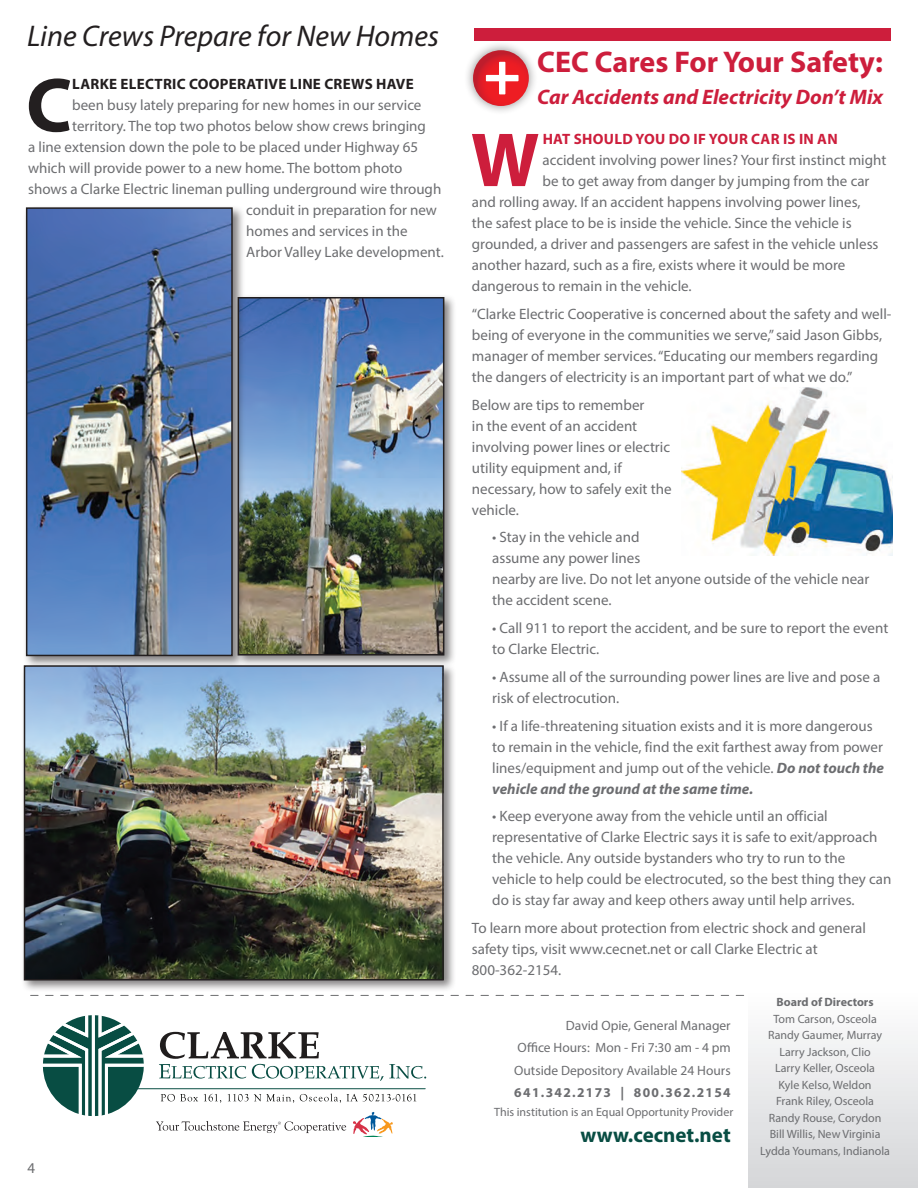
<style>
.page{position:relative;width:918px;height:1188px;background:#fff}
.page>*{position:absolute;margin:0;border:0;box-sizing:border-box;transform-origin:0 0}
.t1{font:700 77.25px "Myriad Pro";color:#cd1e3c}
.t2{font:700 77.25px "Myriad Pro";color:#231f20}
.t3{font:italic 30px "Myriad Pro";color:#231f20}
.t4{font:700 30px "Myriad Pro";color:#cd1e3c}
.t5{font:italic 700 21px "Myriad Pro";color:#cd1e3c}
.t6{font:700 21px "Myriad Pro";color:#084d43}
.t7{font:15px/21px "Myriad Pro";color:#6c6d70}
.t8{font:700 15px "Myriad Pro";letter-spacing:.02em;color:#231f20}
.t9{font:700 15px "Myriad Pro";letter-spacing:.02em;color:#cd1e3c}
.t10{font:13.5px/22.5px "Myriad Pro";color:#6c6d70;text-align:justify}
.t11{font:700 13.5px "Myriad Pro";letter-spacing:.1em;color:#6c6d70}
.t12{font:12px/16.5px "Myriad Pro";color:#6c6d70;text-align:center}
.t13{font:700 12px "Myriad Pro";color:#6c6d70}
.s1{font-weight:700;font-style:italic}
</style>
<div class="page">
<div style="left:748px;top:987px;width:170px;height:201px;background:linear-gradient(to bottom,#fff,#d4d5d8)"></div>
<svg style="left:31px;top:989px;width:863px;height:7px"></svg>
<svg style="left:43px;top:1015px;width:101px;height:101px"></svg>
<svg style="left:159px;top:1032px;width:267px;height:49px"></svg>
<hr style="left:135px;top:1088px;width:290px;height:1px;background:#084d43">
<svg style="left:353px;top:1112px;width:40px;height:25px"></svg>
<svg style="left:156px;top:1121px;width:190px;height:12px"></svg>
<svg style="left:161px;top:1094px;width:37px;height:7px"></svg>
<svg style="left:204px;top:1094px;width:17px;height:9px"></svg>
<svg style="left:228px;top:1094px;width:66px;height:9px"></svg>
<svg style="left:300px;top:1093px;width:41px;height:10px"></svg>
<svg style="left:347px;top:1094px;width:69px;height:7px"></svg>
<div style="left:464px;top:41px;width:74px;height:74px;background:#231f20;opacity:.5"></div>
<svg style="left:473px;top:50px;width:56px;height:56px"></svg>
<svg style="left:486px;top:62px;width:33px;height:32px"></svg>
<div style="left:474px;top:28px;width:416px;height:13px;background:#cd1e3c"></div>
<img style="left:681px;top:388px;width:211px;height:168px">
<div style="left:235px;top:294px;width:222px;height:374px;background:#231f20;opacity:.55"></div>
<img style="left:245px;top:300px;width:196px;height:353px">
<div style="left:238px;top:297px;width:206px;height:359px;border:2px solid #231f20"></div>
<div style="left:23px;top:204px;width:222px;height:465px;background:#231f20;opacity:.55"></div>
<img style="left:29px;top:210px;width:201px;height:443px">
<div style="left:26px;top:207px;width:207px;height:449px;border:2px solid #231f20"></div>
<div style="left:21px;top:662px;width:435px;height:331px;background:#231f20;opacity:.55"></div>
<img style="left:27px;top:668px;width:414px;height:310px">
<div style="left:24px;top:665px;width:420px;height:316px;border:2px solid #231f20"></div>
<h2 class="t3" style="left:27px;top:18px;width:414px">Line Crews Prepare for New Homes</h2>
<h1 class="t2" style="left:26px;top:55px;width:48px">C</h1>
<p class="t8" style="left:72px;top:75px;width:343px">LARKE ELECTRIC COOPERATIVE LINE CREWS HAVE</p>
<p class="t7" style="left:72px;top:95px;width:351px">been busy lately preparing for new homes in our service</p>
<p class="t7" style="left:72px;top:116px;width:355px">territory. The top two photos below show crews bringing</p>
<p class="t7" style="left:28px;top:137px;width:392px">a line extension down the pole to be placed under Highway 65</p>
<p class="t7" style="left:28px;top:158px;width:376px">which will provide power to a new home. The bottom photo</p>
<p class="t7" style="left:28px;top:179px;width:415px">shows a Clarke Electric lineman pulling underground wire through</p>
<p class="t7" style="left:246px;top:200px;width:192px">conduit in preparation for new</p>
<p class="t7" style="left:246px;top:221px;width:163px">homes and services in the</p>
<p class="t7" style="left:246px;top:242px;width:199px">Arbor Valley Lake development.</p>
<p class="t7" style="left:27px;top:1157px;width:9px">4</p>
<h2 class="t4" style="left:537px;top:42px;width:347px">CEC Cares For Your Safety:</h2>
<h3 class="t5" style="left:537px;top:83px;width:347px">Car Accidents and Electricity Don’t Mix</h3>
<h1 class="t1" style="left:471px;top:110px;width:70px">W</h1>
<p class="t9" style="left:543px;top:129px;width:297px">HAT SHOULD YOU DO IF YOUR CAR IS IN AN</p>
<p class="t7" style="left:543px;top:149px;width:345px">accident involving power lines? Your first instinct might</p>
<p class="t7" style="left:543px;top:170px;width:328px">be to get away from danger by jumping from the car</p>
<p class="t7" style="left:472px;top:191px;width:390px">and rolling away. If an accident happens involving power lines,</p>
<p class="t7" style="left:472px;top:212px;width:381px">the safest place to be is inside the vehicle. Since the vehicle is</p>
<p class="t7" style="left:472px;top:233px;width:408px">grounded, a driver and passengers are safest in the vehicle unless</p>
<p class="t7" style="left:472px;top:254px;width:375px">another hazard, such as a fire, exists where it would be more</p>
<p class="t7" style="left:472px;top:275px;width:221px">dangerous to remain in the vehicle.</p>
<p class="t7" style="left:472px;top:303px;width:421px">“Clarke Electric Cooperative is concerned about the safety and well&shy;being of everyone in the communities we serve,” said Jason Gibbs, manager of member services. “Educating our members regarding the dangers of electricity is an important part of what we do.”</p>
<p class="t7" style="left:472px;top:394px;width:201px">Below are tips to remember<br>in the event of an accident involving power lines or electric utility equipment and, if necessary, how to safely exit the vehicle.</p>
<p class="t7" style="left:492px;top:527px;width:379px">• Stay in the vehicle and<br>assume any power lines<br>nearby are live. Do not let anyone outside of the vehicle near the accident scene.</p>
<p class="t7" style="left:492px;top:617px;width:398px">• Call 911 to report the accident, and be sure to report the event to Clarke Electric.</p>
<p class="t7" style="left:492px;top:666px;width:390px">• Assume all of the surrounding power lines are live and pose a risk of electrocution.</p>
<p class="t7" style="left:492px;top:715px;width:393px">• If a life-threatening situation exists and it is more dangerous to remain in the vehicle, find the exit farthest away from power lines/equipment and jump out of the vehicle. <span class="s1">Do not touch the vehicle and the ground at the same time.</span></p>
<p class="t7" style="left:492px;top:806px;width:401px">• Keep everyone away from the vehicle until an official representative of Clarke Electric says it is safe to exit/approach the vehicle. Any outside bystanders who try to run to the vehicle to help could be electrocuted, so the best thing they can do is stay far away and keep others away until help arrives.</p>
<p class="t7" style="left:472px;top:917px;width:396px">To learn more about protection from electric shock and general safety tips, visit www.cecnet.net or call Clarke Electric at<br>800-362-2154.</p>
<p class="t10" style="left:514px;top:1014px;width:218px;text-indent:52px">David Opie, General Manager Office Hours: Mon - Fri 7:30 am - 4 pm Outside Depository Available 24 Hours</p>
<p class="t11" style="left:514px;top:1084px;width:218px">641.342.2173 | 800.362.2154</p>
<h3 class="t6" style="left:580px;top:1122px;width:152px">www.cecnet.net</h3>
<p class="t12" style="left:494px;top:1104px;width:241px">This institution is an Equal Opportunity Provider</p>
<p class="t13" style="left:777px;top:994px;width:99px">Board of Directors</p>
<p class="t12" style="left:760px;top:1010px;width:131px">Tom Carson, Osceola<br>Randy Gaumer, Murray<br>Larry Jackson, Clio<br>Larry Keller, Osceola<br>Kyle Kelso, Weldon<br>Frank Riley, Osceola<br>Randy Rouse, Corydon<br>Bill Willis, New Virginia<br>Lydda Youmans, Indianola</p>
</div>
